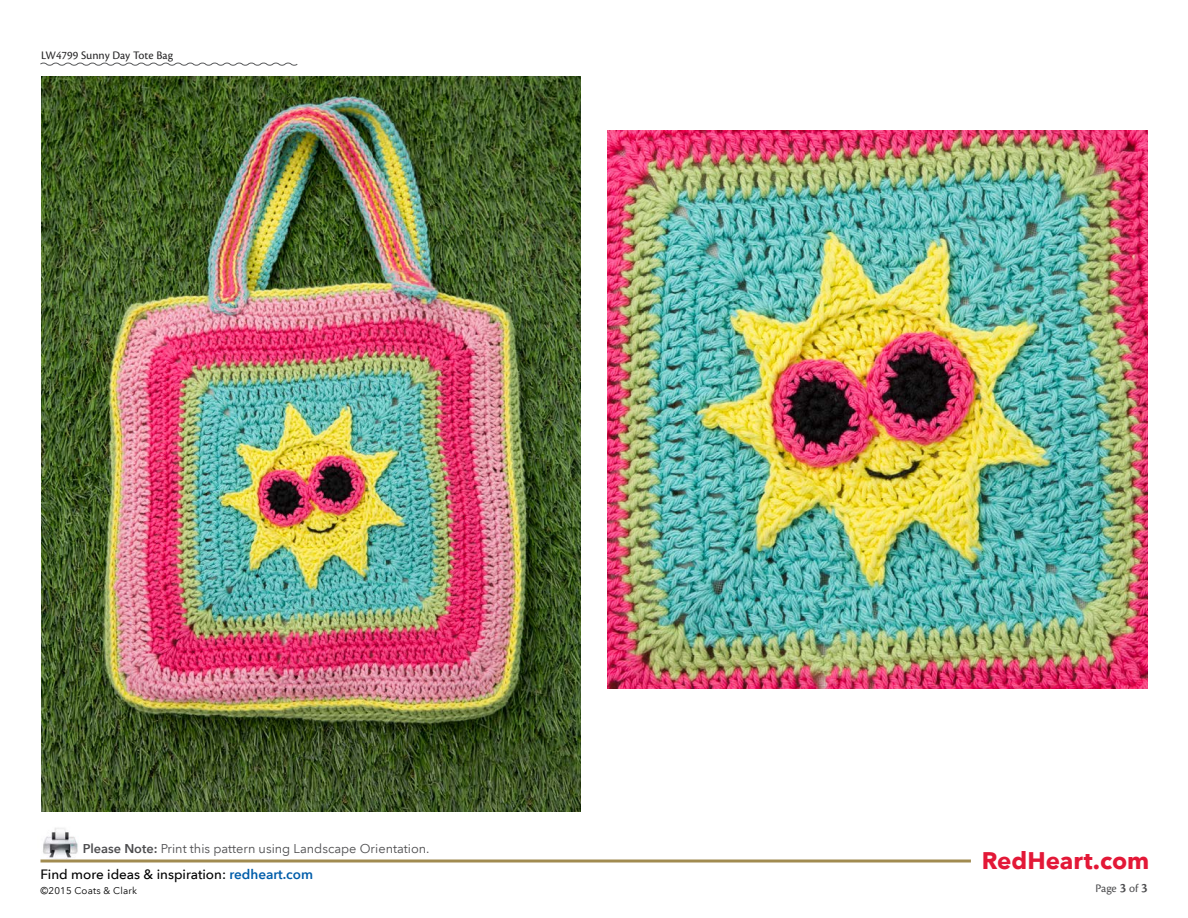
<style>
.page{position:relative;width:1188px;height:918px;background:#fff}
.page>*{position:absolute;margin:0;border:0;box-sizing:border-box;transform-origin:0 0}
.t1{font:700 24px "Avenir Next LT Pro";color:#e31837}
.t2{font:500 13.5px "Avenir Next LT Pro";color:#000}
.t3{font:12.75px "Avenir Next LT Pro";color:#4d4d4f}
.t4{font:12px "Cronos Pro Capt";color:#292829}
.t5{font:12px "Cronos Pro";color:#4d4d4f}
.t6{font:9.75px "Avenir Next LT Pro";letter-spacing:.02em;color:#000}
.s1{font-weight:600}
.s2{font-weight:600;color:#005daa}
.s3{font-family:"Cronos Pro Semibold Subh";font-size:13.5px}
</style>
<div class="page">
<hr style="left:40px;top:860px;width:931px;height:2px;background:#a18b50">
<img style="left:43px;top:828px;width:35px;height:31px">
<svg style="left:40px;top:62px;width:258px;height:4px"></svg>
<img style="left:41px;top:76px;width:539px;height:735px">
<img style="left:607px;top:130px;width:540px;height:558px">
<p class="t4" style="left:41px;top:48px;width:133px">LW4799 Sunny Day Tote Bag</p>
<p class="t3" style="left:83px;top:841px;width:348px"><span class="s1">Please Note:</span> Print this pattern using Landscape Orientation.</p>
<p class="t6" style="left:40px;top:885px;width:98px">©2015 Coats &amp; Clark</p>
<p class="t2" style="left:40px;top:866px;width:274px">Find more ideas &amp; inspiration: <span class="s2">redheart.com</span></p>
<h1 class="t1" style="left:982px;top:846px;width:169px">RedHeart.com</h1>
<p class="t5" style="left:1095px;top:881px;width:54px">Page <span class="s3">3</span> of <span class="s3">3</span></p>
</div>
